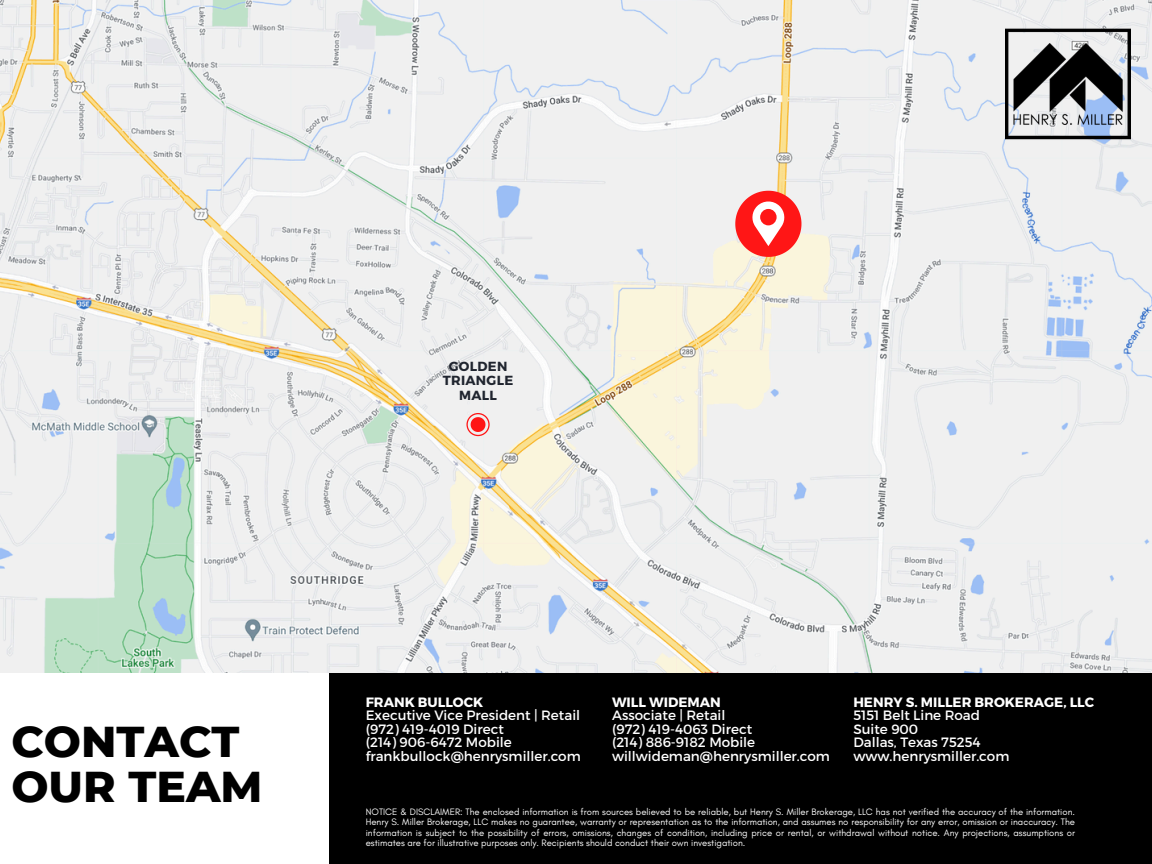
<style>
.page{position:relative;width:1152px;height:864px;background:#fff}
.page>*{position:absolute;margin:0;border:0;box-sizing:border-box;transform-origin:0 0}
.t1{font:800 43.95px/44.4px "Montserrat";color:#000}
.t2{font:13.5px/13.5px "Montserrat";color:#fff}
.t3{font:700 13.5px "Montserrat";color:#fff}
.t4{font:700 13.2px/14.2px "Montserrat";letter-spacing:.02em;color:#20252f;text-align:center}
.t5{font:9.45px/10.4px "Glacial Indifference";color:#fff;text-align:justify}
.s1{font-weight:700}
</style>
<div class="page">
<img style="left:0;top:0;width:1152px;height:673px">
<div style="left:330px;top:673px;width:822px;height:191px;background:#000"></div>
<svg style="left:466px;top:413px;width:24px;height:23px"></svg>
<svg style="left:735px;top:191px;width:66px;height:66px"></svg>
<img style="left:1006px;top:21px;width:125px;height:125px">
<p class="t4" style="left:443px;top:358px;width:72px">GOLDEN<br>TRIANGLE<br>MALL</p>
<p class="t1" style="left:11px;top:719px;width:253px">CONTACT<br>OUR TEAM</p>
<p class="t2" style="left:366px;top:695px;width:217px"><span class="s1">FRANK BULLOCK<br></span>Executive Vice President | Retail (972) 419-4019 Direct<br>(214) 906-6472 Mobile frankbullock@henrysmiller.com</p>
<h2 class="t3" style="left:612px;top:693px;width:110px">WILL WIDEMAN</h2>
<h2 class="t2" style="left:612px;top:708px;width:219px">Associate | Retail<br>(972) 419-4063 Direct<br>(214) 886-9182 Mobile willwideman@henrysmiller.com</h2>
<p class="t2" style="left:853px;top:695px;width:242px"><span class="s1">HENRY S. MILLER BROKERAGE, LLC<br></span>5151 Belt Line Road<br>Suite 900<br>Dallas, Texas 75254 www.henrysmiller.com</p>
<h2 class="t5" style="left:366px;top:807px;width:711px">NOTICE &amp; DISCLAIMER: The enclosed information is from sources believed to be reliable, but Henry S. Miller Brokerage, LLC has not verified the accuracy of the information.<br>Henry S. Miller Brokerage, LLC makes no guarantee, warranty or representation as to the information, and assumes no responsibility for any error, omission or inaccuracy. The information is subject to the possibility of errors, omissions, changes of condition, including price or rental, or withdrawal without notice. Any projections, assumptions or estimates are for illustrative purposes only. Recipients should conduct their own investigation.</h2>
</div>
